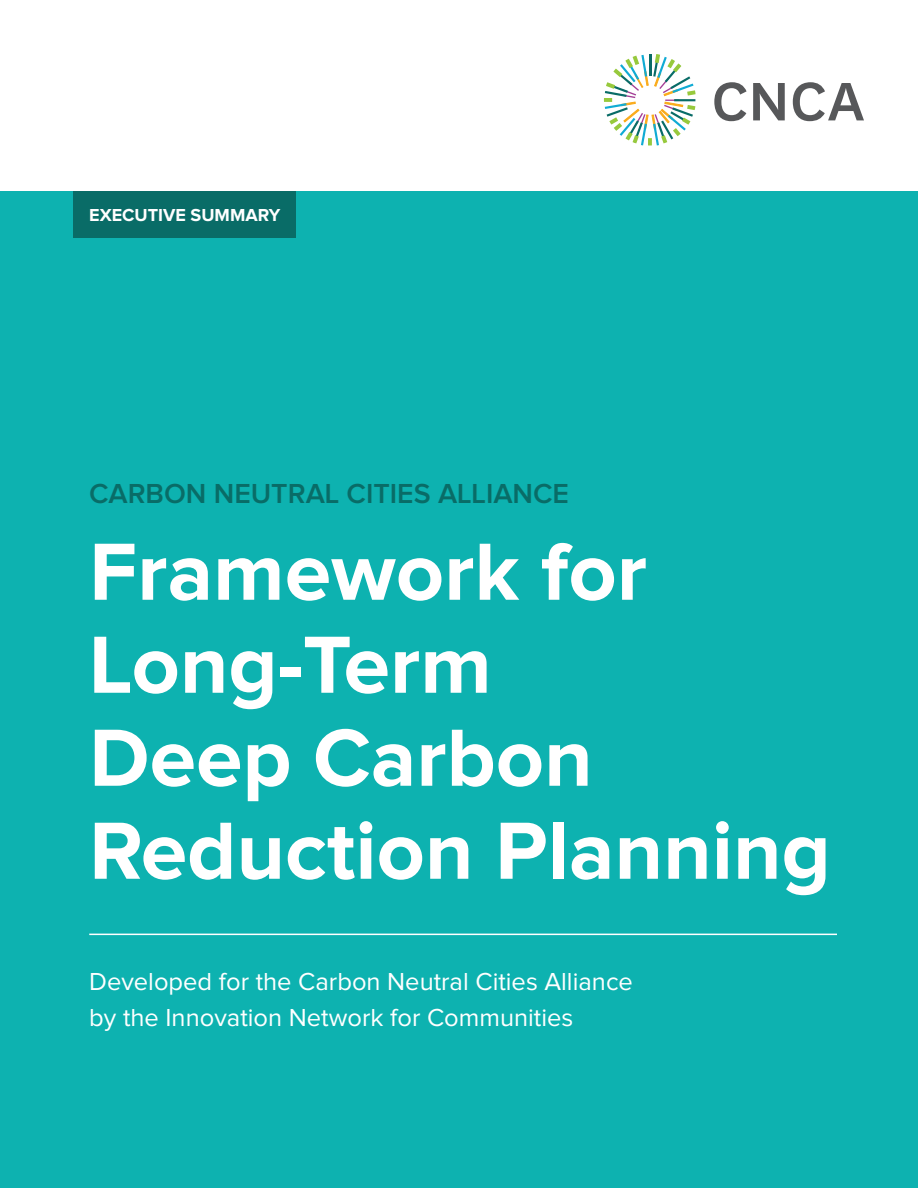
<style>
.page{position:relative;width:918px;height:1188px;background:#fff}
.page>*{position:absolute;margin:0;border:0;box-sizing:border-box;transform-origin:0 0}
.body{font:700 84px/93px "Proxima Nova";color:#fff}
.body-2{font:600 28.5px "Proxima Nova";color:#096c67}
.body-3{font:25.5px/36px "Proxima Nova";color:#fff}
.t1{font:700 18px "Proxima Nova";color:#fff}
</style>
<div class="page">
<div style="left:0;top:191px;width:918px;height:997px;background:#0db2b0"></div>
<svg style="left:714px;top:82px;width:33px;height:39px"></svg>
<svg style="left:753px;top:83px;width:32px;height:37px"></svg>
<svg style="left:793px;top:82px;width:71px;height:39px"></svg>
<svg style="left:604px;top:54px;width:92px;height:92px"></svg>
<hr style="left:89px;top:934px;width:748px;height:1px;background:#fff">
<div style="left:74px;top:191px;width:222px;height:47px;background:#096c67"></div>
<p class="t1" style="left:89px;top:205px;width:193px">EXECUTIVE SUMMARY</p>
<p class="body-2" style="left:89px;top:480px;width:481px">CARBON NEUTRAL CITIES ALLIANCE</p>
<p class="body" style="left:89px;top:527px;width:743px">Framework for<br>Long-Term<br>Deep Carbon<br>Reduction Planning</p>
<p class="body-3" style="left:89px;top:964px;width:545px">Developed for the Carbon Neutral Cities Alliance by the Innovation Network for Communities</p>
</div>
